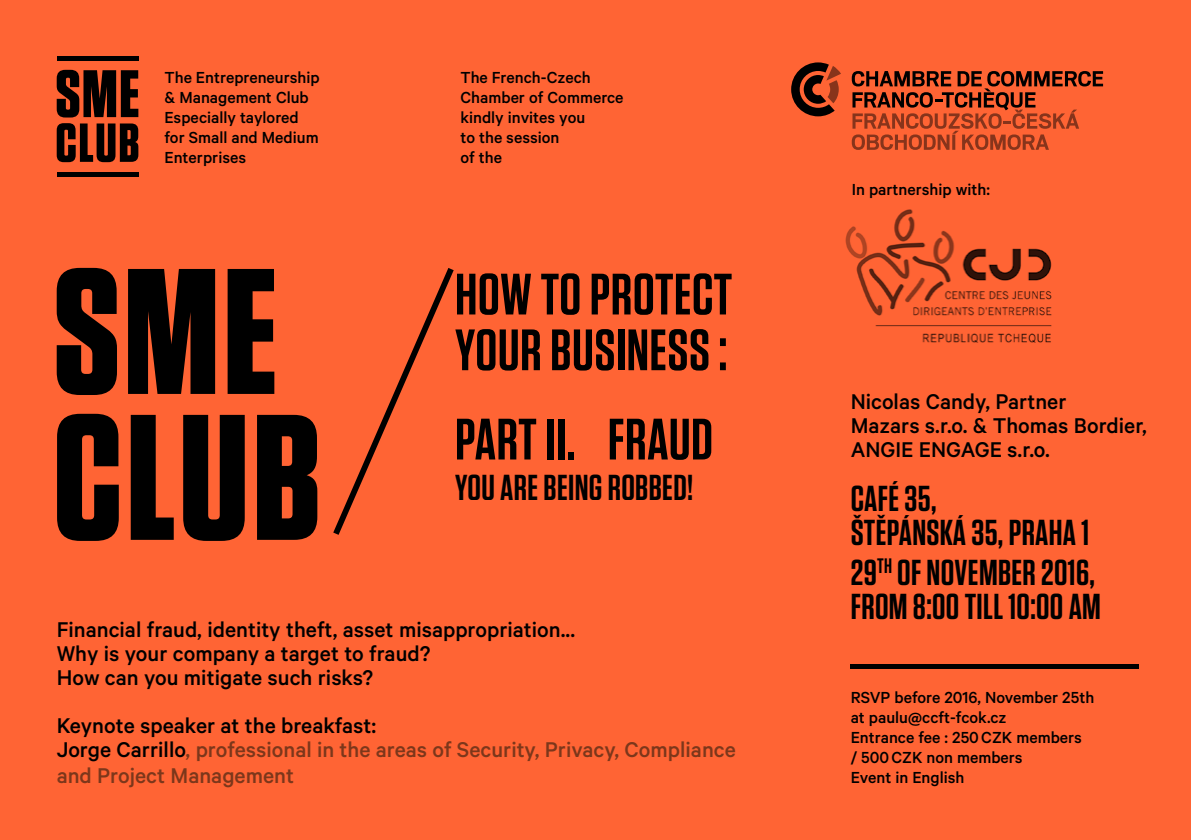
<style>
.page{position:relative;width:1191px;height:840px;background:#fff}
.page>*{position:absolute;margin:0;border:0;box-sizing:border-box;transform-origin:0 0}
.t1{font:600 58.2px/55.6px "Tungsten";letter-spacing:.01em;color:#000}
.t2{font:600 36px/34px "Tungsten";letter-spacing:.01em;color:#000}
.t3{font:500 24px/24px "Calibre";color:#000}
.t4{font:500 24px/25px "Calibre";color:#7c371b}
.t5{font:500 18px/20px "Calibre";color:#000}
.s1{color:#000}
</style>
<div class="page">
<div style="left:0;top:0;width:1191px;height:839px;background:#ff6434"></div>
<svg style="left:791px;top:62px;width:50px;height:54px"></svg>
<hr style="left:57px;top:172px;width:81px;height:4px;background:#000">
<hr style="left:57px;top:57px;width:81px;height:4px;background:#000">
<svg style="left:57px;top:413px;width:260px;height:127px"></svg>
<svg style="left:57px;top:268px;width:217px;height:127px"></svg>
<svg style="left:333px;top:268px;width:121px;height:267px"></svg>
<div style="left:850px;top:663px;width:288px;height:5px;background:#000"></div>
<svg style="left:57px;top:123px;width:81px;height:39px"></svg>
<svg style="left:57px;top:70px;width:81px;height:47px"></svg>
<svg style="left:851px;top:71px;width:252px;height:79px"></svg>
<img style="left:845px;top:209px;width:207px;height:134px">
<p class="t5" style="left:164px;top:66px;width:157px">The Entrepreneurship &amp; Management Club<br>Especially taylored for Small and Medium<br>Enterprises</p>
<p class="t5" style="left:460px;top:66px;width:165px">The French-Czech<br>Chamber of Commerce kindly invites you<br>to the session<br>of the</p>
<h1 class="t1" style="left:455px;top:267px;width:278px">HOW TO PROTECT<br>YOUR BUSINESS :</h1>
<h1 class="t1" style="left:455px;top:412px;width:259px">PART II. FRAUD</h1>
<h2 class="t2" style="left:455px;top:470px;width:240px">YOU ARE BEING ROBBED!</h2>
<h3 class="t3" style="left:57px;top:616px;width:520px">Financial fraud, identity theft, asset misappropriation...<br>Why is your company a target to fraud?<br>How can you mitigate such risks?</h3>
<h3 class="t4" style="left:57px;top:712px;width:680px"><span class="s1">Keynote speaker at the breakfast:<br>Jorge Carrillo</span>, professional in the areas of Security, Privacy, Compliance and Project Management</h3>
<p class="t5" style="left:851px;top:179px;width:140px">In partnership with:</p>
<h3 class="t3" style="left:850px;top:388px;width:298px">Nicolas Candy, Partner<br>Mazars s.r.o. &amp; Thomas Bordier,<br>ANGIE ENGAGE s.r.o.</h3>
<h2 class="t2" style="left:850px;top:482px;width:240px">CAFÉ 35,<br>ŠTĚPÁNSKÁ 35, PRAHA 1</h2>
<h2 class="t2" style="left:850px;top:556px;width:252px">29<sup>TH</sup> OF NOVEMBER 2016,<br>FROM 8:00 TILL 10:00 AM</h2>
<p class="t5" style="left:850px;top:686px;width:245px">RSVP before 2016, November 25th at paulu@ccft-fcok.cz<br>Entrance fee : 250CZK members<br>/ 500CZK non members<br>Event in English</p>
</div>
